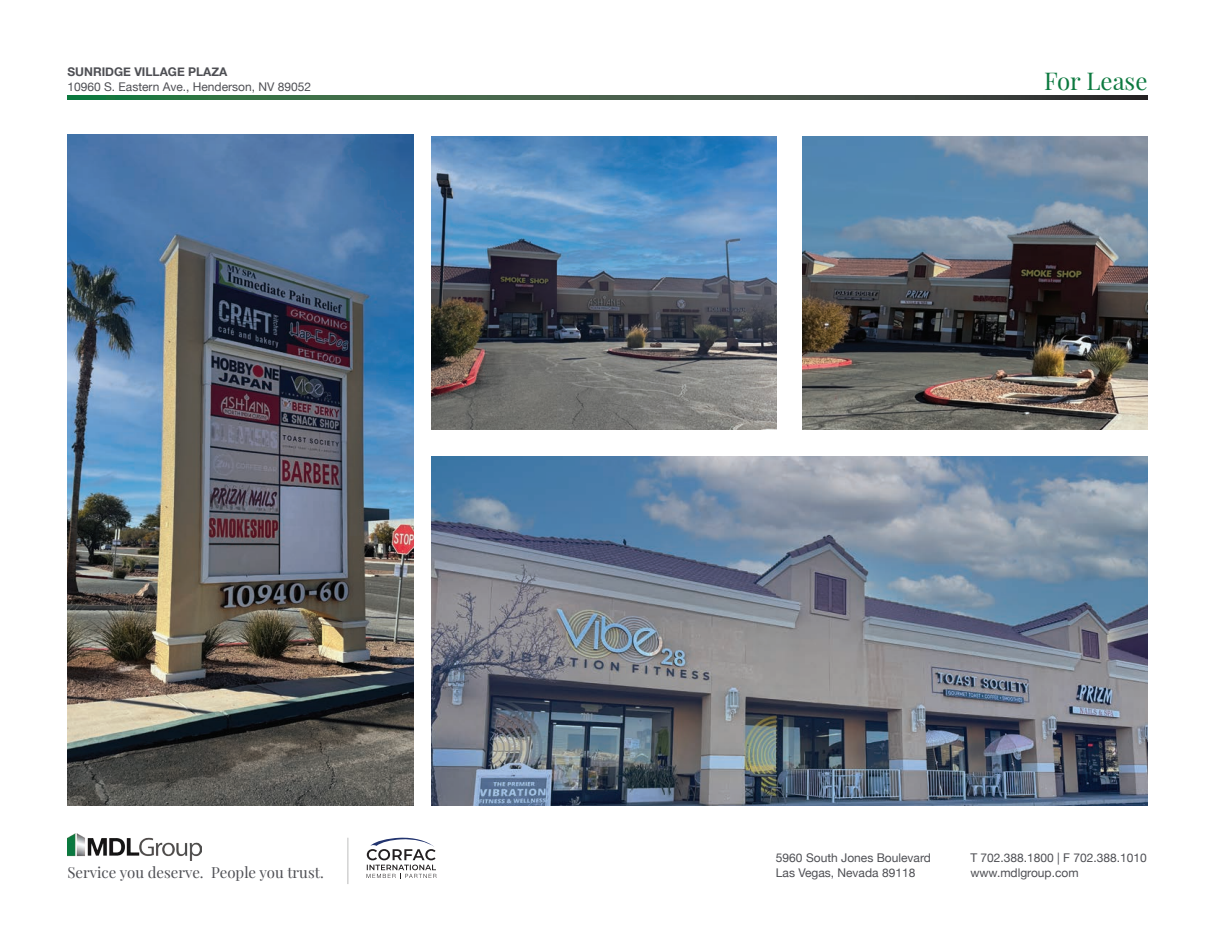
<style>
.page{position:relative;width:1215px;height:945px;background:#fff}
.page>*{position:absolute;margin:0;border:0;box-sizing:border-box;transform-origin:0 0}
.t1{font:24px "Playfair Display";color:#0c793f}
.t2{font:15px "Playfair Display";color:#4e4f54}
.t3{font:12px/14.4px "Helvetica Neue";color:#4e4f54}
.t4{font:700 12px "Helvetica Neue";color:#4e4f54}
</style>
<div class="page">
<svg style="left:68px;top:95px;width:1080px;height:5px;background:#3b5b44"></svg>
<img style="left:68px;top:833px;width:133px;height:28px">
<svg style="left:367px;top:838px;width:69px;height:41px"></svg>
<hr style="left:347px;top:838px;width:1px;height:46px;background:#4d4e4d">
<img style="left:68px;top:134px;width:345px;height:672px">
<img style="left:432px;top:456px;width:716px;height:350px">
<img style="left:432px;top:136px;width:345px;height:294px">
<img style="left:802px;top:136px;width:346px;height:294px">
<p class="t4" style="left:68px;top:63px;width:161px">SUNRIDGE VILLAGE PLAZA</p>
<p class="t3" style="left:68px;top:80px;width:245px">10960 S. Eastern Ave., Henderson, NV 89052</p>
<h1 class="t1" style="left:1044px;top:63px;width:105px">For Lease</h1>
<p class="t3" style="left:776px;top:852px;width:156px">5960 South Jones Boulevard<br>Las Vegas, Nevada 89118</p>
<p class="t3" style="left:970px;top:852px;width:178px">T 702.388.1800 | F 702.388.1010</p>
<p class="t2" style="left:68px;top:860px;width:258px">Service you deserve. People you trust.</p>
<p class="t3" style="left:970px;top:866px;width:110px">www.mdlgroup.com</p>
</div>
